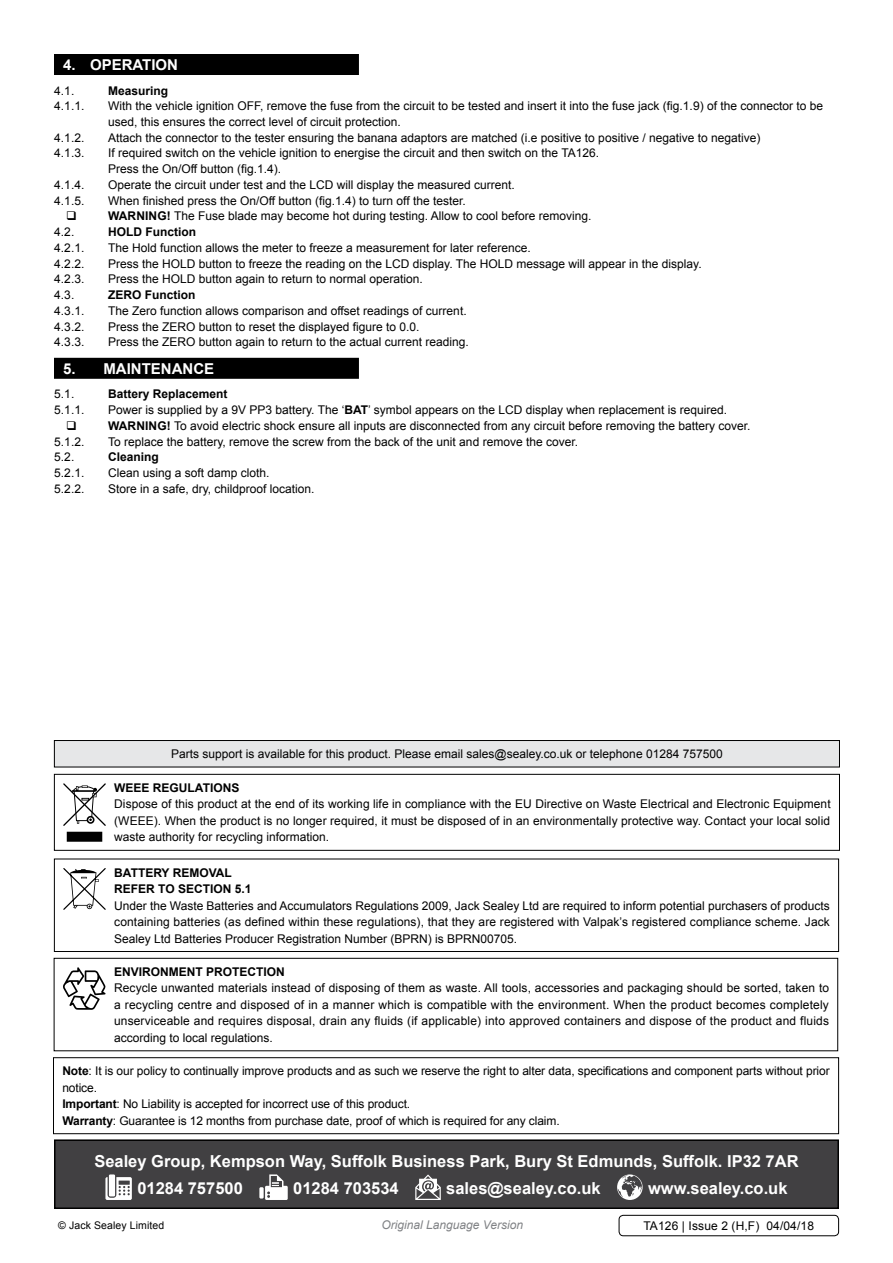
<style>
.page{position:relative;width:893px;height:1263px;background:#fff}
.page>*{position:absolute;margin:0;border:0;box-sizing:border-box;transform-origin:0 0}
.t1{font:700 16.5px/26.7px "Arial";color:#fff}
.t2{font:700 15px "Arial";color:#fff}
.t3{font:12px/16.5px "Arial";color:#000}
.t4{font:700 12px "Arial";color:#000}
.t5{font:italic 12px "Arial";color:#808285}
.t6{font:10.5px "Arial";letter-spacing:.01em;color:#000}
.s1{font-weight:700}
.s2{font-weight:400;font-size:12px;color:#000}
</style>
<div class="page">
<div style="left:619px;top:1215px;width:220px;height:21px;border:1px solid #000;border-radius:4px"></div>
<div style="left:54px;top:54px;width:305px;height:21px;background:#000"></div>
<div style="left:54px;top:358px;width:305px;height:21px;background:#000"></div>
<div style="left:55px;top:1140px;width:783px;height:68px;background:#414042"></div>
<svg style="left:105px;top:1177px;width:27px;height:23px"></svg>
<div style="left:109px;top:1174px;width:6px;height:22px;background:#fff"></div>
<div style="left:259px;top:1187px;width:5px;height:11px;background:#fff"></div>
<svg style="left:265px;top:1174px;width:23px;height:26px"></svg>
<svg style="left:415px;top:1174px;width:26px;height:26px"></svg>
<svg style="left:617px;top:1174px;width:26px;height:26px"></svg>
<div style="left:54px;top:1139px;width:785px;height:70px;border:2px solid #000"></div>
<div style="left:54px;top:958px;width:784px;height:93px;border:1px solid #000"></div>
<svg style="left:63px;top:967px;width:43px;height:43px"></svg>
<div style="left:53px;top:1057px;width:786px;height:77px;border:1px solid #000"></div>
<div style="left:54px;top:859px;width:785px;height:93px;border:1px solid #000"></div>
<svg style="left:63px;top:868px;width:43px;height:42px"></svg>
<div style="left:54px;top:774px;width:786px;height:77px;border:1px solid #000"></div>
<div style="left:68px;top:832px;width:34px;height:9px;background:#000"></div>
<div style="left:67px;top:832px;width:35px;height:10px;border:2px solid #000"></div>
<svg style="left:63px;top:783px;width:43px;height:43px"></svg>
<div style="left:54px;top:740px;width:785px;height:27px;background:#e6e7e8"></div>
<div style="left:54px;top:740px;width:786px;height:27px;border:1px solid #000"></div>
<p class="t2" style="left:63px;top:54px;width:59px">4. operation</p>
<p class="t3" style="left:54px;top:82px;width:22px">4.1.</p>
<p class="t4" style="left:108px;top:82px;width:62px">Measuring</p>
<p class="t3" style="left:54px;top:98px;width:32px">4.1.1.</p>
<p class="t3" style="left:108px;top:98px;width:717px;line-height:15.8px">With the vehicle ignition OFF, remove the fuse from the circuit to be tested and insert it into the fuse jack (fig.1.9) of the connector to be used, this ensures the correct level of circuit protection.</p>
<p class="t3" style="left:54px;top:129px;width:32px">4.1.2.</p>
<p class="t3" style="left:108px;top:129px;width:654px">Attach the connector to the tester ensuring the banana adaptors are matched (i.e positive to positive / negative to negative)</p>
<p class="t3" style="left:54px;top:145px;width:32px">4.1.3.</p>
<p class="t3" style="left:108px;top:146px;width:493px;line-height:15.8px">If required switch on the vehicle ignition to energise the circuit and then switch on the TA126.<br>Press the On/Off button (fig.1.4).</p>
<p class="t3" style="left:54px;top:177px;width:43px">4.1.4. O</p>
<p class="t3" style="left:117px;top:177px;width:399px">perate the circuit under test and the LCD will display the measured current.</p>
<p class="t3" style="left:54px;top:192px;width:32px">4.1.5.</p>
<p class="t3" style="left:108px;top:193px;width:485px;line-height:15.8px">When finished press the On/Off button (fig.1.4) to turn off the tester.<br><span class="s1">WARNING!</span> The Fuse blade may become hot during testing. Allow to cool before removing.</p>
<p class="t3" style="left:54px;top:224px;width:22px">4.2.</p>
<p class="t4" style="left:108px;top:224px;width:89px">HOLD Function</p>
<p class="t3" style="left:54px;top:240px;width:32px">4.2.1.</p>
<p class="t3" style="left:108px;top:240px;width:424px">The Hold function allows the meter to freeze a measurement for later reference.</p>
<p class="t3" style="left:54px;top:255px;width:32px">4.2.2.</p>
<p class="t3" style="left:108px;top:255px;width:72px">Press the HOLD</p>
<p class="t3" style="left:199px;top:255px;width:299px">button to freeze the reading on the LCD display. The HOLD</p>
<p class="t3" style="left:516px;top:255px;width:187px">message will appear in the display.</p>
<p class="t3" style="left:54px;top:271px;width:32px">4.2.3.</p>
<p class="t3" style="left:108px;top:271px;width:72px">Press the HOLD</p>
<p class="t3" style="left:199px;top:271px;width:226px">button again to return to normal operation.</p>
<p class="t3" style="left:54px;top:287px;width:22px">4.3.</p>
<p class="t4" style="left:108px;top:287px;width:89px">ZERO Function</p>
<p class="t3" style="left:54px;top:303px;width:32px">4.3.1.</p>
<p class="t3" style="left:108px;top:303px;width:360px">The Zero function allows comparison and offset readings of current.</p>
<p class="t3" style="left:54px;top:318px;width:32px">4.3.2.</p>
<p class="t3" style="left:108px;top:318px;width:313px">Press the ZERO button to reset the displayed figure to 0.0.</p>
<p class="t3" style="left:54px;top:334px;width:32px">4.3.3.</p>
<p class="t3" style="left:108px;top:334px;width:362px">Press the ZERO button again to return to the actual current reading.</p>
<p class="t2" style="left:63px;top:358px;width:52px">5. <span class="s2">m</span> maintenance</p>
<p class="t3" style="left:54px;top:386px;width:22px">5.1.</p>
<p class="t4" style="left:108px;top:386px;width:121px">Battery Replacement</p>
<p class="t3" style="left:54px;top:402px;width:32px">5.1.1.</p>
<p class="t3" style="left:108px;top:402px;width:644px;line-height:15.8px">Power is supplied by a 9V PP3 battery. The ‘<span class="s1">BAT</span>’ symbol appears on the LCD display when replacement is required.<br><span class="s1">WARNING!</span> To avoid electric shock ensure all inputs are disconnected from any circuit before removing the battery cover.</p>
<p class="t3" style="left:54px;top:433px;width:32px">5.1.2.</p>
<p class="t3" style="left:108px;top:433px;width:472px">To replace the battery, remove the screw from the back of the unit and remove the cover.</p>
<p class="t3" style="left:54px;top:449px;width:22px">5.2.</p>
<p class="t4" style="left:108px;top:449px;width:52px">Cleaning</p>
<p class="t3" style="left:54px;top:465px;width:32px">5.2.1.</p>
<p class="t3" style="left:108px;top:465px;width:163px">Clean using a soft damp cloth.</p>
<p class="t3" style="left:54px;top:480px;width:32px">5.2.2.</p>
<p class="t3" style="left:108px;top:480px;width:208px">Store in a safe, dry, childproof location.</p>
<p class="t3" style="left:171px;top:746px;width:553px">Parts support is available for this product. Please email sales@sealey.co.uk or telephone 01284 757500</p>
<p class="t4" style="left:114px;top:780px;width:20px">Weee</p>
<p class="t4" style="left:153px;top:780px;width:18px">Regulations</p>
<p class="t3" style="left:114px;top:796px;width:718px">Dispose of this product at the end of its working life in compliance with the EU Directive on Waste Electrical and Electronic Equipment (WEEE</p>
<p class="t3" style="left:114px;top:813px;width:717px;text-indent:40px">). When the product is no longer required, it must be disposed of in an environmentally protective way. Contact your local solid waste authority for recycling information.</p>
<p class="t4" style="left:114px;top:864px;width:18px">Battery</p>
<p class="t4" style="left:173px;top:864px;width:19px">Remo</p>
<p class="t4" style="left:209px;top:864px;width:16px">val</p>
<p class="t4" style="left:114px;top:881px;width:9px">refer</p>
<p class="t4" style="left:158px;top:881px;width:29px">to section</p>
<p class="t4" style="left:235px;top:881px;width:18px">5.1</p>
<p class="t3" style="left:114px;top:897px;width:717px;text-align:justify">Under the Waste Batteries and Accumulators Regulations 2009, Jack Sealey Ltd are required to inform potential purchasers of products containing batteries (as defined within these regulations), that they are registered with Valpak’s registered compliance scheme. Jack Sealey Ltd Batteries Producer Registration N umber (BPRN ) is BPRN 00705.</p>
<p class="t4" style="left:114px;top:964px;width:34px">Environment</p>
<p class="t4" style="left:206px;top:964px;width:9px">Protection</p>
<p class="t3" style="left:114px;top:980px;width:717px;text-align:justify">Recycle unwanted materials instead of disposing of them as waste. All tools, accessories and packaging should be sorted, taken to a recycling centre and disposed of in a manner which is compatible with the environment. When the product becomes completely unserviceable and requires disposal, drain any fluids (if applicable) into approved containers and dispose of the product and fluids according to local regulations.</p>
<p class="t3" style="left:62px;top:1063px;width:769px"><span class="s1">Note</span>: It is our policy to continually improve products and as such we reserve the right to alter data, specifications and component parts without prior notice.<br><span class="s1">Important</span>: No Liability is accepted for incorrect use of this product.<br><span class="s1">Warranty</span>: Guarantee is 12 months from purchase date, proof of which is required for any claim.</p>
<h1 class="t1" style="left:137px;top:1148px;width:663px;text-indent:-43px">Sealey Group, Kempson Way, Suffolk Business Park, Bury St Edmunds, Suffolk. IP32 7AR<br>01284 757500</h1>
<h1 class="t1" style="left:293px;top:1175px;width:107px">01284 703534</h1>
<h1 class="t1" style="left:446px;top:1175px;width:156px">sales@sealey.co.uk</h1>
<h1 class="t1" style="left:648px;top:1175px;width:141px">www.sealey.co.uk</h1>
<p class="t6" style="left:58px;top:1218px;width:108px">© Jack Sealey Limited</p>
<p class="t5" style="left:381px;top:1217px;width:143px">Original Language Version</p>
<p class="t3" style="left:643px;top:1218px;width:172px">TA126 | Issue 2 (H,F) 04/04/18</p>
</div>
